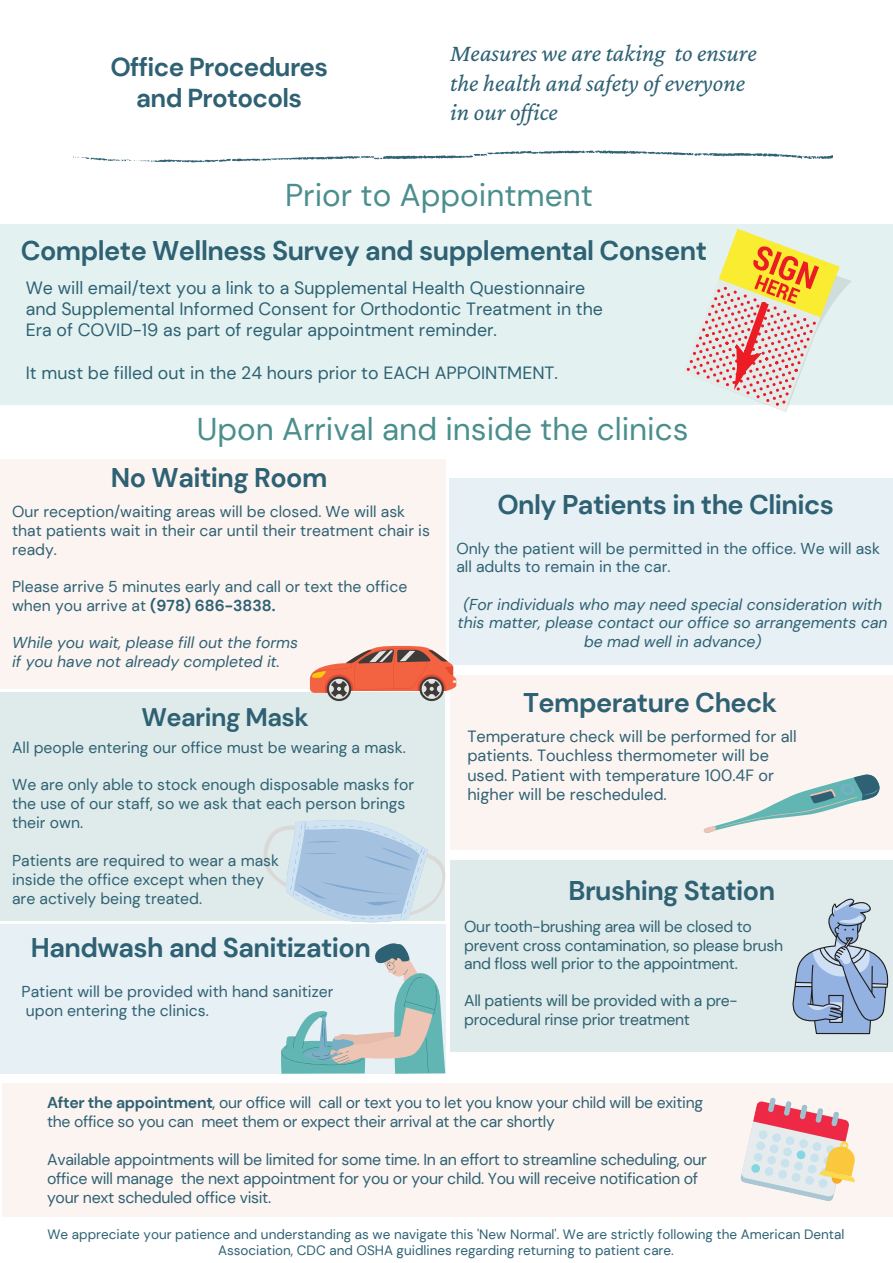
<style>
.page{position:relative;width:893px;height:1263px;background:#fff}
.page>*{position:absolute;margin:0;border:0;box-sizing:border-box;transform-origin:0 0}
.t1{font:31.5px "DM Sans";color:#4a8f8d}
.t2{font:700 27px "DM Sans";letter-spacing:-.02em;color:#2e6173}
.t3{font:700 25.95px/31.1px "DM Sans";letter-spacing:-.025em;color:#2e6173;text-align:center}
.t4{font:700 25.35px "DM Sans";letter-spacing:-.02em;color:#2e6173}
.t5{font:italic 24.67px/29.3px "Crimson Pro";color:#2e6173}
.t6{font:17.77px/21.2px "DM Sans";color:#2e6173}
.t7{font:16.27px/19.3px "DM Sans";color:#2e6173}
.t8{font:15.9px/18.8px "DM Sans";letter-spacing:-.02em;color:#2e6173}
.t9{font:15.75px/18.7px "DM Sans";color:#2e6173}
.t10{font:15.75px/18.7px "DM Sans";letter-spacing:-.02em;color:#2e6173}
.t11{font:italic 15.75px/18.7px "DM Sans";color:#2e6173}
.t12{font:13.5px/16.1px "DM Sans";color:#2e6173;text-align:center}
.s1{font-weight:700}
</style>
<div class="page">
<div style="left:0;top:459px;width:446px;height:229px;background:#fcf4f1"></div>
<div style="left:0;top:692px;width:445px;height:229px;background:#dfebea"></div>
<div style="left:450px;top:675px;width:443px;height:175px;background:#fcf4f1"></div>
<div style="left:450px;top:860px;width:443px;height:191px;background:#dfebea"></div>
<svg style="left:703px;top:774px;width:177px;height:59px"></svg>
<div style="left:449px;top:478px;width:444px;height:187px;background:#e7f0f4"></div>
<div style="left:0;top:924px;width:446px;height:150px;background:#e7f0f4"></div>
<svg style="left:281px;top:943px;width:164px;height:131px"></svg>
<div style="left:0;top:224px;width:892px;height:180px;background:#e3f2f1"></div>
<svg style="left:70px;top:150px;width:763px;height:12px"></svg>
<svg style="left:264px;top:820px;width:182px;height:103px"></svg>
<svg style="left:310px;top:646px;width:146px;height:55px"></svg>
<div style="left:2px;top:1083px;width:891px;height:134px;background:#fcf4f1"></div>
<svg style="left:740px;top:1097px;width:115px;height:104px"></svg>
<svg style="left:792px;top:898px;width:97px;height:136px"></svg>
<svg style="left:683px;top:229px;width:169px;height:183px"></svg>
<h3 class="t3" style="left:110px;top:51px;width:219px">Office Procedures and Protocols</h3>
<h3 class="t5" style="left:450px;top:38px;width:308px">Measures we are taking to ensure the health and safety of everyone in our of ice</h3>
<h1 class="t1" style="left:285px;top:175px;width:309px">Prior to Appointment</h1>
<h2 class="t2" style="left:21px;top:233px;width:688px">Complete Wellness Survey and supplemental Consent</h2>
<p class="t6" style="left:26px;top:277px;width:579px">We will email/text you a link to a Supplemental Health Questionnaire and Supplemental Informed Consent for Orthodontic Treatment in the<br>Era of COVID-19 as part of regular appointment reminder.</p>
<p class="t6" style="left:26px;top:362px;width:534px">It must be filled out in the 24 hours prior to EACH APPOINTMENT.</p>
<h1 class="t1" style="left:197px;top:408px;width:493px">Upon Arrival and inside the clinics</h1>
<h2 class="t2" style="left:111px;top:460px;width:218px">No Waiting Room</h2>
<p class="t9" style="left:12px;top:502px;width:419px">Our reception/waiting areas will be closed. We will ask that patients wait in their car until their treatment chair is ready.</p>
<p class="t9" style="left:12px;top:577px;width:397px">Please arrive 5 minutes early and call or text the office when you arrive at <span class="s1">(978) 686-3838.</span></p>
<p class="t11" style="left:12px;top:633px;width:288px">While you wait, please fill out the forms if you have not already completed it.</p>
<h3 class="t4" style="left:141px;top:700px;width:169px">Wearing Mask</h3>
<p class="t9" style="left:12px;top:738px;width:395px">All people entering our office must be wearing a mask.</p>
<p class="t9" style="left:12px;top:776px;width:403px">We are only able to stock enough disposable masks for the use of our staff, so we ask that each person brings their own.</p>
<p class="t9" style="left:12px;top:851px;width:268px">Patients are required to wear a mask inside the office except when they are actively being treated.</p>
<h2 class="t2" style="left:31px;top:930px;width:341px">Handwash and Sanitization</h2>
<p class="t9" style="left:22px;top:983px;width:313px">Patient will be provided with hand sanitizer upon entering the clinics.</p>
<h2 class="t2" style="left:497px;top:487px;width:338px">Only Patients in the Clinics</h2>
<p class="t9" style="left:456px;top:539px;width:425px">Only the patient will be permitted in the office. We will ask all adults to remain in the car.</p>
<p class="t11" style="left:458px;top:595px;width:431px;text-align:center">(For individuals who may need special consideration with this matter, please contact our office so arrangements can be mad well in advance)</p>
<h2 class="t2" style="left:523px;top:685px;width:255px">Temperature Check</h2>
<p class="t7" style="left:467px;top:727px;width:331px">Temperature check will be performed for all patients. Touchless thermometer will be used. Patient with temperature 100.4F or higher will be rescheduled.</p>
<h2 class="t2" style="left:568px;top:873px;width:208px">Brushing Station</h2>
<p class="t10" style="left:464px;top:917px;width:320px">Our tooth-brushing area will be closed to prevent cross contamination, so please brush and floss well prior to the appointment.</p>
<p class="t10" style="left:464px;top:992px;width:275px">All patients will be provided with a pre&shy;procedural rinse prior treatment</p>
<p class="t10" style="left:47px;top:1093px;width:657px"><span class="s1">After the appointment</span>, our office will call or text you to let you know your child will be exiting the office so you can meet them or expect their arrival at the car shortly</p>
<p class="t8" style="left:47px;top:1150px;width:661px">Available appointments will be limited for some time. In an effort to streamline scheduling, our office will manage the next appointment for you or your child. You will receive notification of your next scheduled office visit.</p>
<p class="t12" style="left:48px;top:1226px;width:798px">We appreciate your patience and understanding as we navigate this 'New Normal'. We are strictly following the American Dental<br>Association, CDC and OSHA guidlines regarding returning to patient care.</p>
</div>
